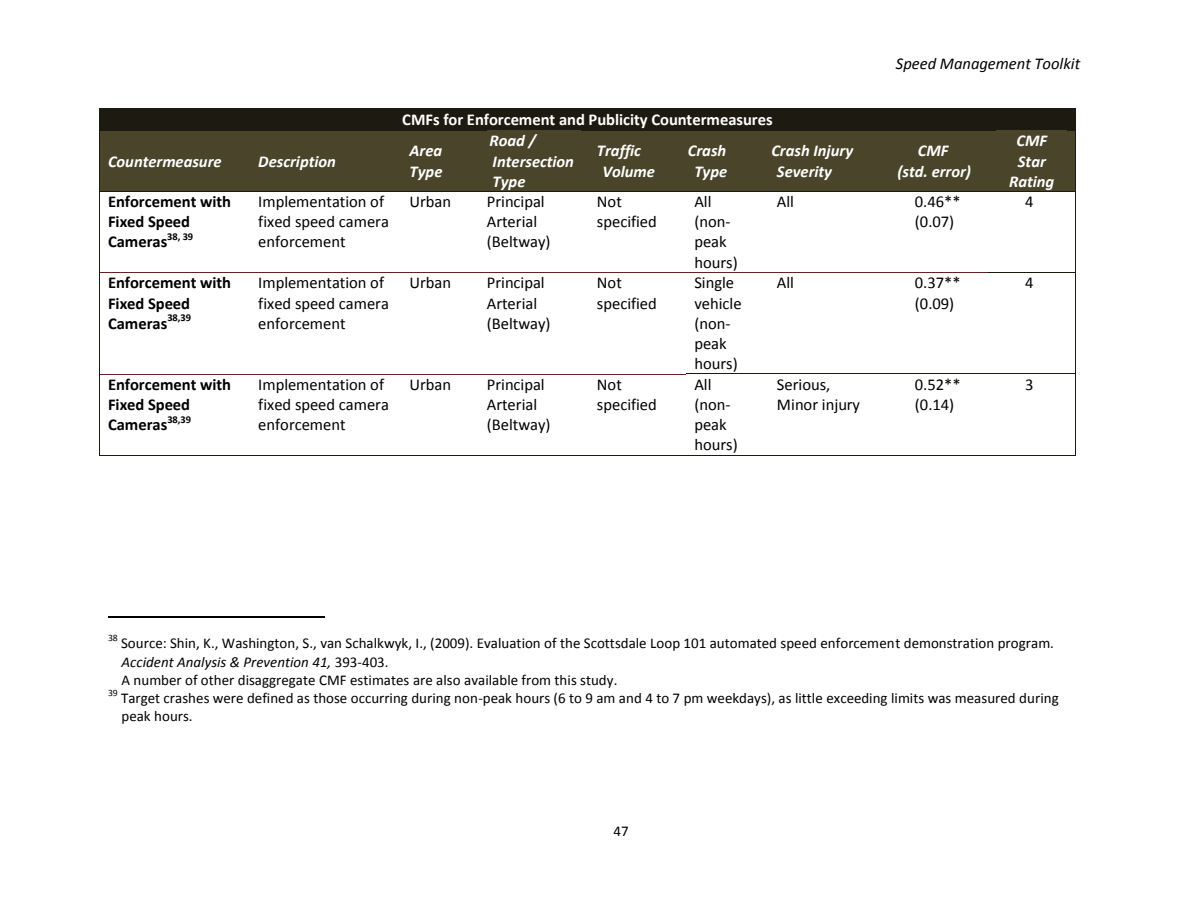
<style>
.page{position:relative;width:1188px;height:918px;background:#fff}
.page>*{position:absolute;margin:0;border:0;box-sizing:border-box;transform-origin:0 0}
.t1{font:16.5px/20.1px "Calibri";color:#000}
.t2{font:italic 700 16.5px/20.1px "Calibri";color:#fff}
.t3{font:700 16.5px/20.1px "Calibri";color:#000}
.t4{font:700 16.5px "Calibri";color:#fff}
.t5{font:italic 16.5px "Calibri";color:#000}
.t6{font:15px/18.5px "Calibri";color:#000}
.t7{font:700 10.5px "Calibri";letter-spacing:-.005em;color:#000}
.t8{font:9.75px "Calibri";color:#000}
.s1{font-style:italic}
</style>
<div class="page">
<div style="left:100px;top:108px;width:975px;height:23px;background:#1d1b11"></div>
<svg style="left:1075px;top:108px;width:1px;height:23px"></svg>
<div style="left:100px;top:131px;width:150px;height:60px;background:#4a442a"></div>
<div style="left:250px;top:131px;width:151px;height:60px;background:#4a442a"></div>
<div style="left:401px;top:131px;width:78px;height:60px;background:#4a442a"></div>
<div style="left:479px;top:131px;width:110px;height:60px;background:#4a442a"></div>
<div style="left:589px;top:131px;width:97px;height:60px;background:#4a442a"></div>
<div style="left:686px;top:131px;width:83px;height:60px;background:#4a442a"></div>
<div style="left:769px;top:131px;width:109px;height:60px;background:#4a442a"></div>
<div style="left:878px;top:131px;width:110px;height:60px;background:#4a442a"></div>
<div style="left:988px;top:131px;width:87px;height:60px;background:#4a442a"></div>
<hr style="left:100px;top:131px;width:1px;height:60px;background:#1d1b11">
<hr style="left:1075px;top:131px;width:1px;height:60px;background:#1d1b11">
<hr style="left:100px;top:191px;width:150px;height:1px;background:#1d1b11">
<hr style="left:251px;top:191px;width:150px;height:1px;background:#1d1b11">
<hr style="left:402px;top:191px;width:77px;height:1px;background:#1d1b11">
<hr style="left:479px;top:191px;width:110px;height:1px;background:#1d1b11">
<hr style="left:589px;top:191px;width:97px;height:1px;background:#1d1b11">
<hr style="left:687px;top:191px;width:82px;height:1px;background:#1d1b11">
<hr style="left:769px;top:191px;width:109px;height:1px;background:#1d1b11">
<hr style="left:879px;top:191px;width:109px;height:1px;background:#1d1b11">
<hr style="left:989px;top:191px;width:86px;height:1px;background:#1d1b11">
<hr style="left:100px;top:192px;width:1px;height:80px;background:#1d1b11">
<hr style="left:1075px;top:192px;width:1px;height:80px;background:#1d1b11">
<hr style="left:100px;top:272px;width:150px;height:1px;background:#632423">
<hr style="left:251px;top:272px;width:150px;height:1px;background:#632423">
<hr style="left:402px;top:272px;width:77px;height:1px;background:#632423">
<hr style="left:479px;top:272px;width:110px;height:1px;background:#632423">
<hr style="left:590px;top:272px;width:96px;height:1px;background:#632423">
<hr style="left:687px;top:272px;width:82px;height:1px;background:#632423">
<hr style="left:770px;top:272px;width:108px;height:1px;background:#632423">
<hr style="left:879px;top:272px;width:109px;height:1px;background:#632423">
<hr style="left:988px;top:272px;width:87px;height:1px;background:#1d1b11">
<hr style="left:100px;top:273px;width:1px;height:101px;background:#1d1b11">
<hr style="left:1075px;top:273px;width:1px;height:101px;background:#1d1b11">
<hr style="left:100px;top:374px;width:150px;height:1px;background:#632423">
<hr style="left:251px;top:374px;width:150px;height:1px;background:#632423">
<hr style="left:402px;top:374px;width:77px;height:1px;background:#632423">
<hr style="left:479px;top:374px;width:110px;height:1px;background:#632423">
<hr style="left:590px;top:374px;width:96px;height:1px;background:#632423">
<hr style="left:686px;top:374px;width:83px;height:1px;background:#1d1b11">
<hr style="left:769px;top:374px;width:109px;height:1px;background:#1d1b11">
<hr style="left:879px;top:374px;width:109px;height:1px;background:#1d1b11">
<hr style="left:989px;top:374px;width:86px;height:1px;background:#1d1b11">
<hr style="left:100px;top:374px;width:1px;height:81px;background:#1d1b11">
<hr style="left:100px;top:455px;width:150px;height:1px;background:#1d1b11">
<hr style="left:250px;top:455px;width:151px;height:1px;background:#1d1b11">
<hr style="left:401px;top:455px;width:78px;height:1px;background:#1d1b11">
<hr style="left:478px;top:455px;width:111px;height:1px;background:#1d1b11">
<hr style="left:588px;top:455px;width:98px;height:1px;background:#1d1b11">
<hr style="left:686px;top:455px;width:83px;height:1px;background:#1d1b11">
<hr style="left:768px;top:455px;width:110px;height:1px;background:#1d1b11">
<hr style="left:877px;top:455px;width:111px;height:1px;background:#1d1b11">
<hr style="left:988px;top:455px;width:87px;height:1px;background:#1d1b11">
<hr style="left:1075px;top:374px;width:1px;height:81px;background:#1d1b11">
<hr style="left:108px;top:616px;width:216px;height:1px;background:#000">
<p class="t4" style="left:402px;top:112px;width:372px">CMFs for Enforcement and Publicity Countermeasures</p>
<p class="t5" style="left:896px;top:57px;width:186px">Speed Management Toolkit</p>
<p class="t2" style="left:108px;top:152px;width:115px">Countermeasure</p>
<p class="t2" style="left:258px;top:152px;width:79px">Description</p>
<p class="t2" style="left:410px;top:142px;width:34px">Area<br>Type</p>
<p class="t2" style="left:489px;top:132px;width:86px">Road /<br>Intersection<br>Type</p>
<p class="t2" style="left:602px;top:142px;width:54px;text-indent:-5px">Traffic<br>Volume</p>
<p class="t2" style="left:688px;top:142px;width:41px;text-align:center">Crash<br>Type</p>
<p class="t2" style="left:777px;top:142px;width:78px;text-indent:-6px">Crash Injury<br>Severity</p>
<p class="t2" style="left:918px;top:142px;width:32px">CMF</p>
<p class="t2" style="left:897px;top:162px;width:75px">(std. error)</p>
<p class="t2" style="left:1016px;top:132px;width:32px">CMF</p>
<p class="t2" style="left:1018px;top:152px;width:30px">Star</p>
<p class="t2" style="left:1009px;top:172px;width:47px">Rating</p>
<p class="t3" style="left:108px;top:193px;width:125px">Enforcement with<br>Fixed Speed<br>Cameras</p>
<p class="t7" style="left:167px;top:232px;width:27px">38, 39</p>
<p class="t3" style="left:108px;top:274px;width:125px">Enforcement with<br>Fixed Speed<br>Cameras</p>
<p class="t7" style="left:167px;top:313px;width:25px">38,39</p>
<p class="t3" style="left:108px;top:376px;width:125px">Enforcement with<br>Fixed Speed<br>Cameras</p>
<p class="t7" style="left:167px;top:415px;width:25px">38,39</p>
<p class="t1" style="left:258px;top:193px;width:132px">Implementation of fixed speed camera enforcement</p>
<p class="t1" style="left:410px;top:193px;width:43px">Urban</p>
<p class="t1" style="left:487px;top:193px;width:65px">Principal<br>Arterial (Beltway)</p>
<p class="t1" style="left:597px;top:193px;width:61px">Not specified</p>
<p class="t1" style="left:694px;top:193px;width:19px">All</p>
<p class="t1" style="left:694px;top:213px;width:45px">(non&shy;peak hours)</p>
<p class="t1" style="left:258px;top:274px;width:132px">Implementation of fixed speed camera enforcement</p>
<p class="t1" style="left:410px;top:274px;width:43px">Urban</p>
<p class="t1" style="left:487px;top:274px;width:65px">Principal<br>Arterial (Beltway)</p>
<p class="t1" style="left:597px;top:274px;width:61px">Not specified</p>
<p class="t1" style="left:694px;top:274px;width:49px">Single vehicle</p>
<p class="t1" style="left:694px;top:315px;width:45px">(non&shy;peak hours)</p>
<p class="t1" style="left:258px;top:376px;width:132px">Implementation of fixed speed camera enforcement</p>
<p class="t1" style="left:410px;top:376px;width:43px">Urban</p>
<p class="t1" style="left:487px;top:376px;width:65px">Principal<br>Arterial (Beltway)</p>
<p class="t1" style="left:597px;top:376px;width:61px">Not specified</p>
<p class="t1" style="left:694px;top:376px;width:19px">All</p>
<p class="t1" style="left:694px;top:396px;width:45px">(non&shy;peak hours)</p>
<p class="t1" style="left:777px;top:193px;width:19px">All</p>
<p class="t1" style="left:915px;top:193px;width:47px">0.46** (0.07)</p>
<p class="t1" style="left:1025px;top:193px;width:10px">4</p>
<p class="t1" style="left:777px;top:274px;width:19px">All</p>
<p class="t1" style="left:915px;top:274px;width:47px">0.37** (0.09)</p>
<p class="t1" style="left:1025px;top:274px;width:10px">4</p>
<p class="t1" style="left:777px;top:376px;width:85px">Serious,<br>Minor injury</p>
<p class="t1" style="left:915px;top:376px;width:47px">0.52** (0.14)</p>
<p class="t1" style="left:1025px;top:376px;width:10px">3</p>
<p class="t8" style="left:108px;top:633px;width:11px">38</p>
<p class="t6" style="left:121px;top:635px;width:934px">Source: Shin, K., Washington, S., van Schalkwyk, I., (2009). Evaluation of the Scottsdale Loop 101 automated speed enforcement demonstration program.<br><span class="s1">Accident Analysis &amp; Prevention 41,</span> 393-403.</p>
<p class="t6" style="left:122px;top:672px;width:497px">A number of other disaggregate CMF estimates are also available from this study.</p>
<p class="t8" style="left:108px;top:688px;width:11px">39</p>
<p class="t6" style="left:121px;top:690px;width:939px">Target crashes were defined as those occurring during non-peak hours (6 to 9 am and 4 to 7 pm weekdays), as little exceeding limits was measured during peak hours.</p>
<p class="t6" style="left:614px;top:823px;width:17px">47</p>
</div>
